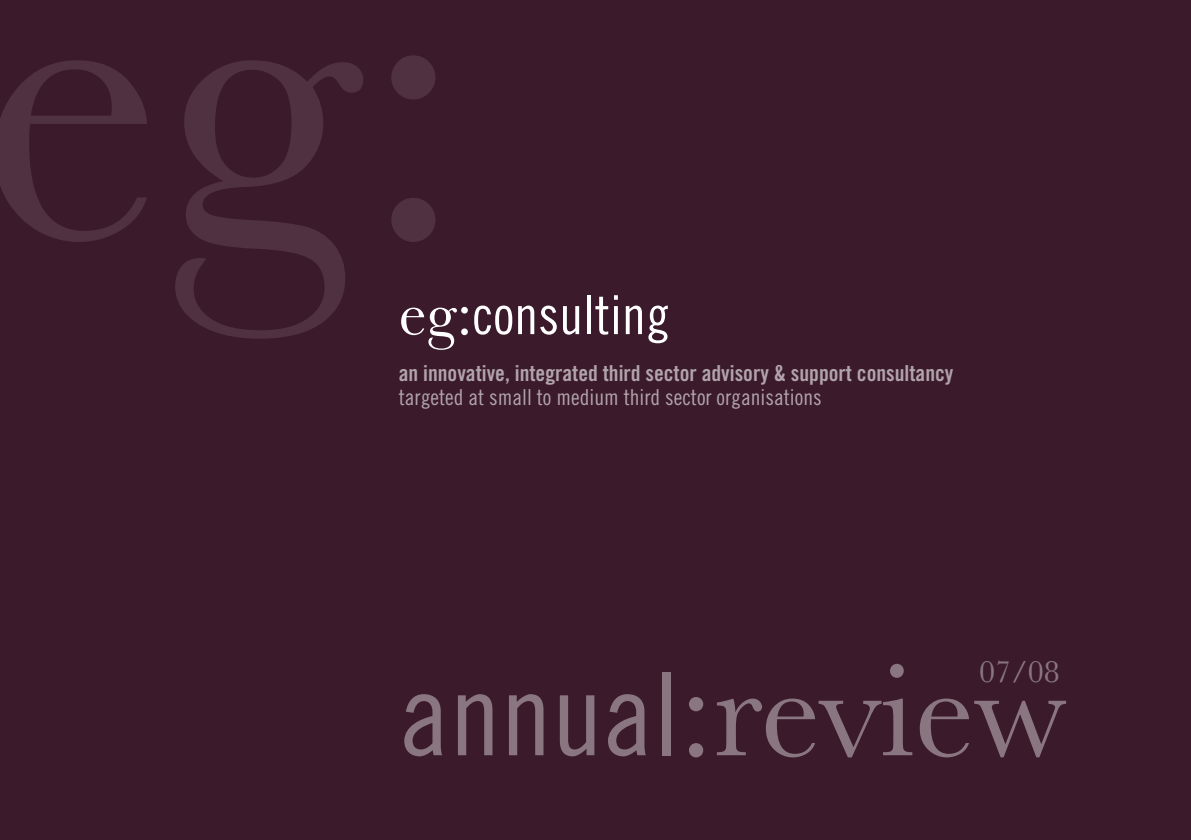
<style>
.page{position:relative;width:1191px;height:840px;background:#fff}
.page>*{position:absolute;margin:0;border:0;box-sizing:border-box;transform-origin:0 0}
.t1{font:420px "Baskerville";color:#4f3141}
.t2{font:136px "Baskerville";color:#897680}
.t3{font:53.8px "Trade Gothic Cond Eighteen";color:#fff}
.t4{font:32px "Baskerville";color:#897680}
.t5{font:22px "Trade Gothic Bold Cond Twenty";color:#b1a3ab}
.t6{font:22px "Trade Gothic Cond Eighteen";color:#b1a3ab}
.s1{font-family:"Baskerville";font-size:63.6px}
.s2{font-family:"Trade Gothic Cond Eighteen";font-size:115.2px}
</style>
<div class="page">
<div style="left:0;top:0;width:1191px;height:839px;background:#3b1a2c"></div>
<p class="t1" style="left:-21px;top:-149px;width:487px">eg:</p>
<p class="t3" style="left:399px;top:283px;width:272px"><span class="s1">eg:</span>consulting</p>
<p class="t5" style="left:399px;top:359px;width:556px">an innovative, integrated third sector advisory &amp; support consultancy</p>
<p class="t6" style="left:399px;top:383px;width:424px">targeted at small to medium third sector organisations</p>
<p class="t4" style="left:979px;top:652px;width:82px">07/08</p>
<p class="t2" style="left:399px;top:630px;width:669px"><span class="s2">annual</span>:review</p>
</div>
